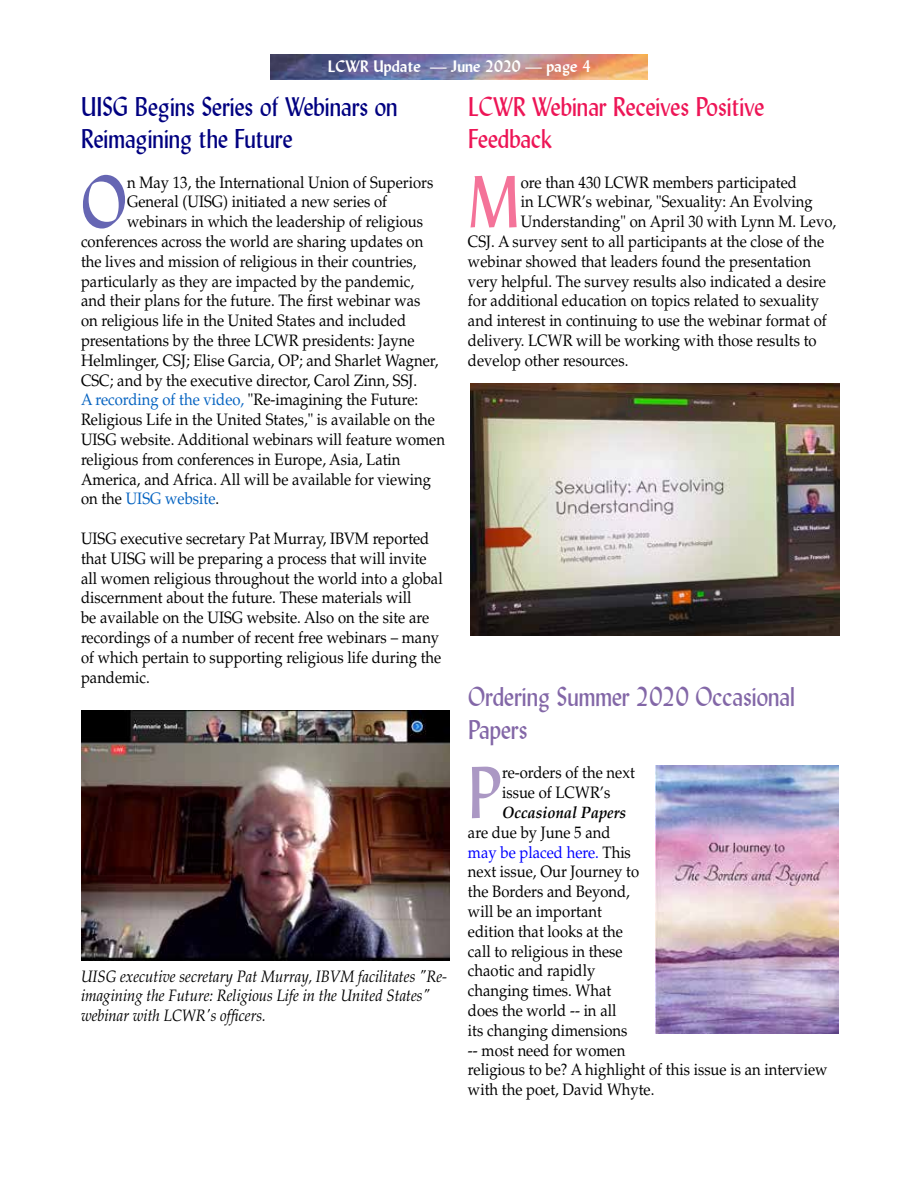
<style>
.page{position:relative;width:918px;height:1188px;background:#fff}
.page>*{position:absolute;margin:0;border:0;box-sizing:border-box;transform-origin:0 0}
.t1{font:72.45px "Lydian BT";color:#6666b3;scale:.9 1}
.t2{font:72.45px "Lydian BT";color:#f47399;scale:.9 1}
.t3{font:72.45px "Lydian BT";color:#ab98c4;scale:.9 1}
.t4{font:27px/32.4px "Lydian BT";color:#000080;scale:.9 1}
.t5{font:27px/32.4px "Lydian BT";color:#ed1556;scale:.9 1}
.t6{font:27px/32.4px "Lydian BT";color:#8367a7;scale:.9 1}
.t7{font:16.5px/19.8px "Palatino LT Std";color:#000;scale:.9 1}
.t8{font:italic 16.5px/19.8px "Palatino LT Std";color:#000;scale:.9 1}
.t9{font:700 16.5px "Lydian BT";color:#fff}
.t10{font:16.5px "Palatino LT Std";color:#0563c1;scale:.9 1}
.t11{font:italic 700 16.5px "Palatino LT Std";color:#000;scale:.9 1}
.s1{color:#0563c1}
.s2{color:#000}
.s3{color:#00f}
</style>
<div class="page">
<img style="left:271px;top:54px;width:377px;height:26px">
<img style="left:471px;top:384px;width:369px;height:252px">
<img style="left:81px;top:711px;width:369px;height:249px">
<img style="left:655px;top:766px;width:183px;height:268px">
<p class="t9" style="left:328px;top:56px;width:265px">LCWR Update — June 2020 — page 4</p>
<h2 class="t4" style="left:81px;top:90px;width:353px">UISG Begins Series of Webinars on<br>Reimagining the Future</h2>
<h1 class="t1" style="left:81px;top:157px;width:53px">O</h1>
<p class="t7" style="left:127px;top:172px;width:342px">n May 13, the International Union of Superiors</p>
<h2 class="t5" style="left:468px;top:90px;width:331px">LCWR Webinar Receives Positive<br>Feedback</h2>
<h1 class="t2" style="left:468px;top:157px;width:60px">M</h1>
<p class="t7" style="left:521px;top:172px;width:308px">ore than 430 LCWR members participated</p>
<p class="t7" style="left:127px;top:192px;width:291px">General (UISG) initiated a new series of</p>
<p class="t7" style="left:127px;top:212px;width:331px">webinars in which the leadership of religious</p>
<p class="t7" style="left:81px;top:232px;width:382px">conferences across the world are sharing updates on</p>
<p class="t7" style="left:81px;top:252px;width:374px">the lives and mission of religious in their countries,</p>
<p class="t7" style="left:81px;top:271px;width:372px">particularly as they are impacted by the pandemic,</p>
<p class="t7" style="left:81px;top:291px;width:379px">and their plans for the future. The first webinar was</p>
<p class="t7" style="left:81px;top:311px;width:363px">on religious life in the United States and included</p>
<p class="t7" style="left:81px;top:331px;width:372px">presentations by the three LCWR presidents: Jayne</p>
<p class="t7" style="left:81px;top:351px;width:399px">Helmlinger, CSJ; Elise Garcia, OP; and Sharlet Wagner,</p>
<p class="t7" style="left:81px;top:370px;width:375px">CSC; and by the executive director, Carol Zinn, SSJ.</p>
<p class="t7" style="left:81px;top:390px;width:376px"><span class="s1">A recording of the video,</span> "Re-imagining the Future:</p>
<p class="t7" style="left:81px;top:410px;width:395px">Religious Life in the United States," is available on the</p>
<p class="t7" style="left:81px;top:430px;width:406px">UISG website. Additional webinars will feature women</p>
<p class="t7" style="left:81px;top:450px;width:357px">religious from conferences in Europe, Asia, Latin</p>
<p class="t7" style="left:81px;top:469px;width:390px">America, and Africa. All will be available for viewing</p>
<p class="t10" style="left:81px;top:489px;width:155px"><span class="s2">on the</span> UISG website<span class="s2">.</span></p>
<p class="t7" style="left:81px;top:529px;width:403px">UISG executive secretary Pat Murray, IBVM reported that UISG will be preparing a process that will invite all women religious throughout the world into a global discernment about the future. These materials will<br>be available on the UISG website. Also on the site are recordings of a number of recent free webinars – many of which pertain to supporting religious life during the pandemic.</p>
<p class="t7" style="left:521px;top:192px;width:326px">in LCWR’s webinar, "Sexuality: An Evolving</p>
<p class="t7" style="left:521px;top:212px;width:352px">Understanding" on April 30 with Lynn M. Levo,</p>
<p class="t7" style="left:468px;top:232px;width:397px">CSJ. A survey sent to all participants at the close of the</p>
<p class="t7" style="left:468px;top:252px;width:383px">webinar showed that leaders found the presentation</p>
<p class="t7" style="left:468px;top:271px;width:399px">very helpful. The survey results also indicated a desire</p>
<p class="t7" style="left:468px;top:291px;width:391px">for additional education on topics related to sexuality</p>
<p class="t7" style="left:468px;top:311px;width:400px">and interest in continuing to use the webinar format of</p>
<p class="t7" style="left:468px;top:331px;width:389px">delivery. LCWR will be working with those results to</p>
<p class="t7" style="left:468px;top:351px;width:180px">develop other resources.</p>
<h2 class="t6" style="left:468px;top:681px;width:365px">Ordering Summer 2020 Occasional<br>Papers</h2>
<h1 class="t3" style="left:468px;top:748px;width:39px">P</h1>
<p class="t7" style="left:502px;top:763px;width:149px">re-orders of the next issue of LCWR’s</p>
<p class="t11" style="left:502px;top:803px;width:139px">Occasional Papers</p>
<p class="t7" style="left:468px;top:823px;width:401px">are due by June 5 and<br><span class="s3">may be placed here.</span> This<br>next issue, Our Journey to<br>the Borders and Beyond,<br>will be an important<br>edition that looks at the<br>call to religious in these<br>chaotic and rapidly<br>changing times. What<br>does the world -- in all<br>its changing dimensions<br>-- most need for women<br>religious to be? A highlight of this issue is an interview with the poet, David Whyte.</p>
<p class="t8" style="left:81px;top:966px;width:408px">UISG executive secretary Pat Murray, IBVM facilitates "Re&shy;imagining the Future: Religious Life in the United States" webinar with LCWR's officers.</p>
</div>
